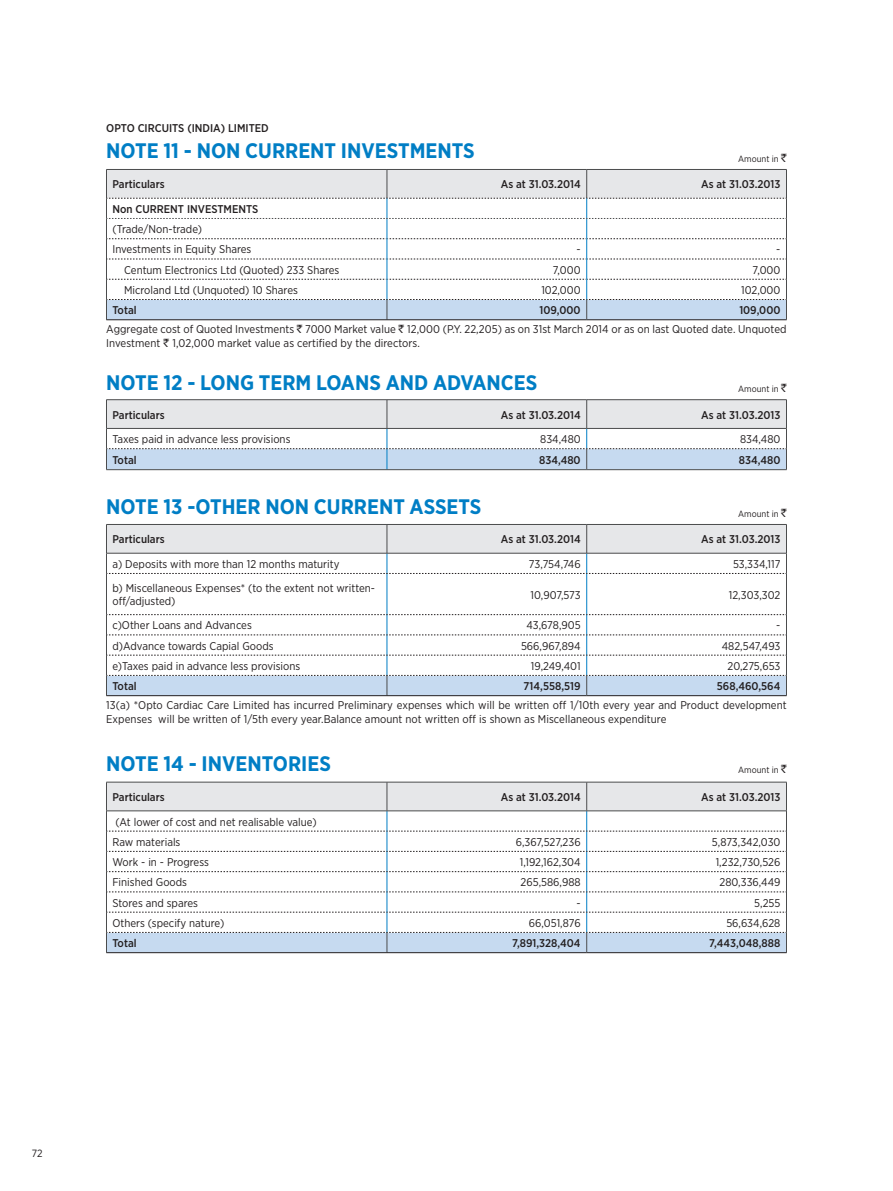
<style>
.page{position:relative;width:893px;height:1191px;background:#fff}
.page>*{position:absolute;margin:0;border:0;box-sizing:border-box;transform-origin:0 0}
.t1{font:700 21px "Gotham Narrow";color:#007ec5}
.t2{font:11.25px/20.2px "Gotham Narrow";color:#231f20}
.t3{font:500 11.25px "Gotham Narrow";color:#231f20}
.t4{font:10.5px "Gotham Narrow";color:#231f20}
.t5{font:9px "Gotham Narrow";color:#231f20}
.s1{font-family:"Rupee Foradian";font-size:11.25px}
.s2{font-weight:500}
.s3{font-family:"Rupee Foradian"}
</style>
<div class="page">
<svg style="left:106px;top:169px;width:681px;height:151px"></svg>
<hr style="left:106px;top:952px;width:281px;height:1px;background:#231f20">
<hr style="left:387px;top:952px;width:200px;height:1px;background:#231f20">
<hr style="left:587px;top:952px;width:200px;height:1px;background:#231f20">
<svg style="left:106px;top:782px;width:681px;height:170px"></svg>
<hr style="left:106px;top:399px;width:281px;height:1px;background:#4b4c4d">
<hr style="left:387px;top:399px;width:200px;height:1px;background:#4b4c4d">
<hr style="left:587px;top:399px;width:200px;height:1px;background:#4b4c4d">
<svg style="left:106px;top:400px;width:681px;height:70px"></svg>
<hr style="left:106px;top:573px;width:1px;height:41px;background:#4b4c4d">
<hr style="left:387px;top:573px;width:1px;height:41px;background:#007ec5">
<hr style="left:586px;top:573px;width:1px;height:41px;background:#007ec5">
<hr style="left:106px;top:695px;width:281px;height:1px;background:#231f20">
<hr style="left:387px;top:695px;width:200px;height:1px;background:#231f20">
<hr style="left:587px;top:695px;width:200px;height:1px;background:#231f20">
<svg style="left:106px;top:524px;width:681px;height:50px"></svg>
<hr style="left:786px;top:573px;width:1px;height:41px;background:#4b4c4d">
<svg style="left:106px;top:614px;width:681px;height:81px"></svg>
<p class="t3" style="left:106px;top:121px;width:160px">OPTO CIRCUITS (INDIA) LIMITED</p>
<h1 class="t1" style="left:106px;top:137px;width:14px">NOTE</h1>
<h1 class="t1" style="left:164px;top:137px;width:48px">11 - NON</h1>
<h1 class="t1" style="left:245px;top:137px;width:67px">CURRENT</h1>
<h1 class="t1" style="left:341px;top:137px;width:48px">INVESTMENTS</h1>
<p class="t5" style="left:738px;top:153px;width:50px">Amount in <span class="s1">`</span></p>
<p class="t3" style="left:112px;top:177px;width:54px">Particulars</p>
<p class="t3" style="left:501px;top:177px;width:81px">As at 31.03.2014</p>
<p class="t3" style="left:701px;top:177px;width:81px">As at 31.03.2013</p>
<p class="t3" style="left:112px;top:202px;width:147px">Non CURRENT INVESTMENTS</p>
<p class="t2" style="left:112px;top:219px;width:140px">(Trade/Non-trade)<br>Investments in Equity Shares</p>
<p class="t2" style="left:576px;top:239px;width:6px">-</p>
<p class="t2" style="left:776px;top:239px;width:6px">-</p>
<p class="t2" style="left:124px;top:259px;width:217px">Centum Electronics Ltd (Quoted) 233 Shares</p>
<p class="t2" style="left:553px;top:259px;width:29px">7,000</p>
<p class="t2" style="left:753px;top:259px;width:29px">7,000</p>
<p class="t2" style="left:124px;top:279px;width:175px">Microland Ltd (Unquoted) 10 Shares</p>
<p class="t2" style="left:541px;top:279px;width:41px">102,000</p>
<p class="t2" style="left:741px;top:279px;width:41px">102,000</p>
<p class="t3" style="left:112px;top:303px;width:26px">Total</p>
<p class="t3" style="left:540px;top:303px;width:43px">109,000</p>
<p class="t2" style="left:106px;top:300px;width:682px;line-height:19.4px;text-indent:633px"><span class="s2">109,000<br></span>Aggregate cost of Quoted Investments <span class="s3">`</span> 7000 Market value <span class="s3">`</span> 12,000 (P.Y. 22,205) as on 31st March 2014 or as on last Quoted date. Unquoted</p>
<p class="t2" style="left:106px;top:333px;width:315px">Investment <span class="s3">`</span> 1,02,000 market value as certified by the directors.</p>
<h1 class="t1" style="left:106px;top:369px;width:14px">NOTE</h1>
<h1 class="t1" style="left:164px;top:369px;width:62px">12 - LONG</h1>
<h1 class="t1" style="left:259px;top:369px;width:82px">TERM LOANS</h1>
<h1 class="t1" style="left:386px;top:369px;width:15px">AND</h1>
<h1 class="t1" style="left:433px;top:369px;width:93px">ADVAN CES</h1>
<p class="t5" style="left:738px;top:383px;width:50px">Amount in <span class="s1">`</span></p>
<p class="t3" style="left:112px;top:407px;width:54px">Particulars</p>
<p class="t3" style="left:501px;top:407px;width:81px">As at 31.03.2014</p>
<p class="t3" style="left:701px;top:407px;width:81px">As at 31.03.2013</p>
<p class="t2" style="left:112px;top:429px;width:179px">Taxes paid in advance less provisions</p>
<p class="t2" style="left:540px;top:429px;width:42px">834,480</p>
<p class="t2" style="left:740px;top:429px;width:42px">834,480</p>
<p class="t3" style="left:112px;top:452px;width:26px">Total</p>
<p class="t3" style="left:539px;top:452px;width:43px">834,480</p>
<p class="t3" style="left:739px;top:452px;width:43px">834,480</p>
<h1 class="t1" style="left:106px;top:493px;width:14px">NOTE</h1>
<h1 class="t1" style="left:164px;top:493px;width:46px">13 -OTHE</h1>
<h1 class="t1" style="left:248px;top:493px;width:33px">R NON</h1>
<h1 class="t1" style="left:314px;top:493px;width:67px">CURRENT</h1>
<h1 class="t1" style="left:410px;top:493px;width:13px">ASSETS</h1>
<p class="t5" style="left:738px;top:508px;width:50px">Amount in <span class="s1">`</span></p>
<p class="t3" style="left:112px;top:532px;width:54px">Particulars</p>
<p class="t3" style="left:501px;top:532px;width:81px">As at 31.03.2014</p>
<p class="t3" style="left:701px;top:532px;width:81px">As at 31.03.2013</p>
<p class="t2" style="left:112px;top:553px;width:229px">a) Deposits with more than 12 months maturity</p>
<p class="t2" style="left:529px;top:553px;width:53px">73,754,746</p>
<p class="t2" style="left:733px;top:553px;width:49px">53,334,117</p>
<p class="t2" style="left:112px;top:581px;width:264px;line-height:13.5px">b) Miscellaneous Expenses* (to the extent not written&shy;off/adjusted)</p>
<p class="t2" style="left:531px;top:584px;width:52px">10,907,573</p>
<p class="t2" style="left:729px;top:584px;width:53px">12,303,302</p>
<p class="t2" style="left:112px;top:615px;width:141px">c)Other Loans and Advances</p>
<p class="t2" style="left:526px;top:615px;width:56px">43,678,905</p>
<p class="t2" style="left:776px;top:615px;width:6px">-</p>
<p class="t2" style="left:112px;top:635px;width:163px">d)Advance towards Capial Goods</p>
<p class="t2" style="left:521px;top:635px;width:61px">566,967,894</p>
<p class="t2" style="left:722px;top:635px;width:60px">482,547,493</p>
<p class="t2" style="left:112px;top:655px;width:189px">e)Taxes paid in advance less provisions</p>
<p class="t2" style="left:531px;top:655px;width:51px">19,249,401</p>
<p class="t2" style="left:727px;top:655px;width:54px">20,275,653</p>
<p class="t3" style="left:112px;top:679px;width:26px">Total</p>
<p class="t3" style="left:524px;top:679px;width:59px">714,558,519</p>
<p class="t3" style="left:717px;top:679px;width:65px">568,460,564</p>
<p class="t2" style="left:106px;top:698px;width:682px;line-height:13.5px">13(a) *Opto Cardiac Care Limited has incurred Preliminary expenses which will be written off 1/10th every year and Product development<br>Expenses will be written of 1/5th every year.Balance amount not written off is shown as Miscellaneous expenditure</p>
<h1 class="t1" style="left:106px;top:750px;width:14px">NOTE</h1>
<h1 class="t1" style="left:164px;top:750px;width:86px">14 - INVENTO</h1>
<h1 class="t1" style="left:288px;top:750px;width:24px">RIES</h1>
<p class="t5" style="left:738px;top:764px;width:50px">Amount in <span class="s1">`</span></p>
<p class="t3" style="left:112px;top:790px;width:54px">Particulars</p>
<p class="t3" style="left:501px;top:790px;width:81px">As at 31.03.2014</p>
<p class="t3" style="left:701px;top:790px;width:81px">As at 31.03.2013</p>
<p class="t2" style="left:112px;top:811px;width:206px">(At lower of cost and net realisable value)<br>Raw materials</p>
<p class="t2" style="left:516px;top:831px;width:67px">6,367,527,236</p>
<p class="t2" style="left:712px;top:831px;width:70px">5,873,342,030</p>
<p class="t2" style="left:112px;top:851px;width:98px">Work - in - Progress</p>
<p class="t2" style="left:520px;top:851px;width:62px">1,192,162,304</p>
<p class="t2" style="left:716px;top:851px;width:66px">1,232,730,526</p>
<p class="t2" style="left:112px;top:872px;width:76px">Finished Goods</p>
<p class="t2" style="left:521px;top:872px;width:62px">265,586,988</p>
<p class="t2" style="left:719px;top:872px;width:62px">280,336,449</p>
<p class="t2" style="left:112px;top:892px;width:87px">Stores and spares</p>
<p class="t2" style="left:576px;top:892px;width:6px">-</p>
<p class="t2" style="left:754px;top:892px;width:28px">5,255</p>
<p class="t2" style="left:112px;top:912px;width:113px">Others (specify nature)</p>
<p class="t2" style="left:529px;top:912px;width:53px">66,051,876</p>
<p class="t2" style="left:726px;top:912px;width:56px">56,634,628</p>
<p class="t3" style="left:112px;top:936px;width:26px">Total</p>
<p class="t3" style="left:512px;top:936px;width:70px">7,891,328,404</p>
<p class="t3" style="left:709px;top:936px;width:73px">7,443,048,888</p>
<p class="t4" style="left:32px;top:1146px;width:12px">72</p>
</div>
